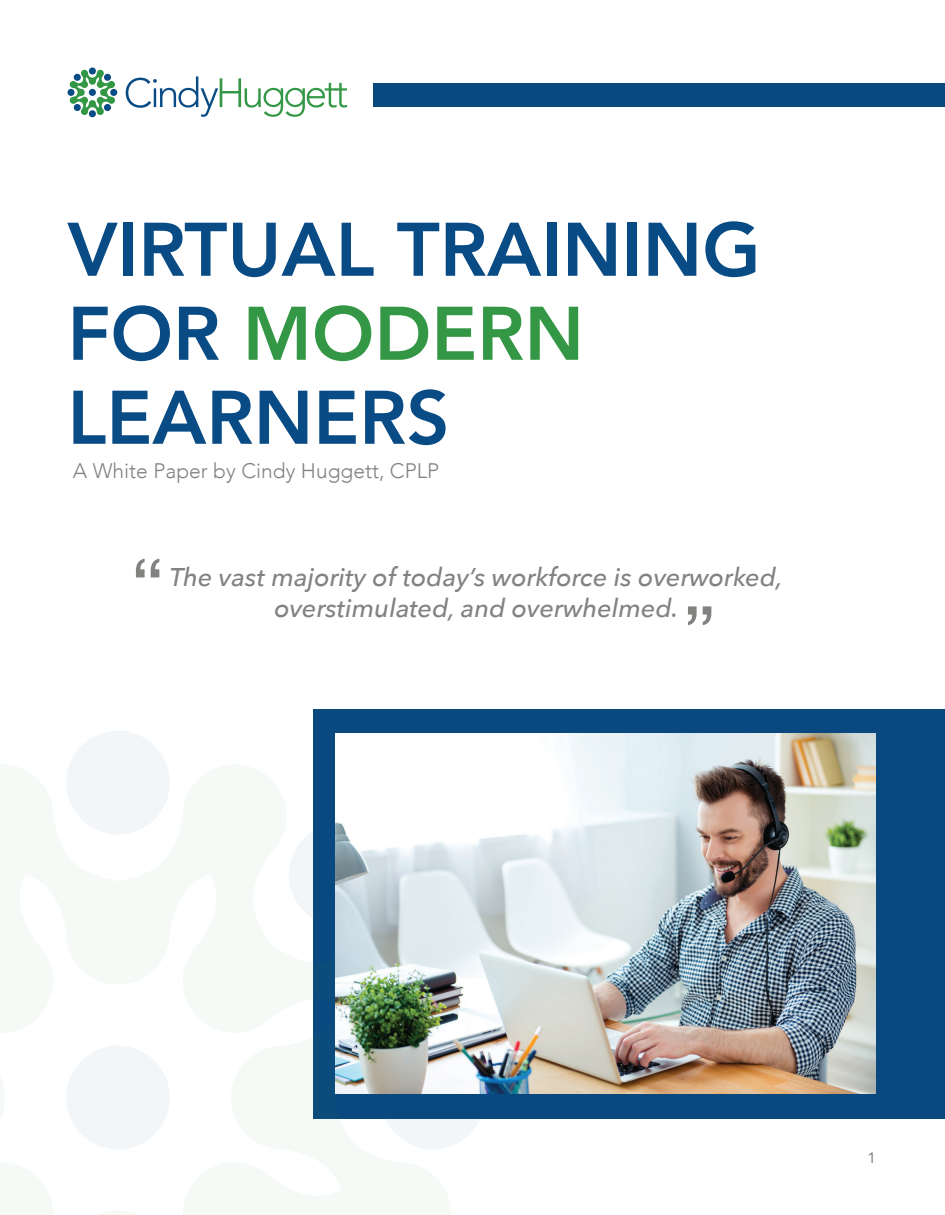
<style>
.page{position:relative;width:945px;height:1215px;background:#fff}
.page>*{position:absolute;margin:0;border:0;box-sizing:border-box;transform-origin:0 0}
.t1{font:800 75px/84px "Avenir";color:#094b85}
.t2{font:expanded 70.05px "Helvetica Neue LT Std";color:#828281}
.t3{font:italic 500 25.65px/30.8px "Avenir Next";color:#828281;text-align:center}
.t4{font:300 21px "Avenir";color:#828281}
.t5{font:15px "Avenir";color:#828281}
.s1{color:#339745}
</style>
<div class="page">
<div style="left:314px;top:709px;width:631px;height:410px;background:#0a4980"></div>
<svg style="left:66px;top:731px;width:104px;height:103px"></svg>
<svg style="left:289px;top:823px;width:104px;height:104px"></svg>
<svg style="left:386px;top:1119px;width:94px;height:30px"></svg>
<div style="left:66px;top:1046px;width:104px;height:104px;background:#f3f6f9;border-radius:50%"></div>
<div style="left:373px;top:84px;width:572px;height:23px;background:#0a4980"></div>
<svg style="left:67px;top:67px;width:51px;height:51px"></svg>
<div style="left:104px;top:104px;width:7px;height:7px;background:#094b85;border-radius:50%"></div>
<div style="left:74px;top:74px;width:7px;height:7px;background:#094b85;border-radius:50%"></div>
<div style="left:89px;top:89px;width:7px;height:7px;background:#094b85;border-radius:50%"></div>
<svg style="left:126px;top:76px;width:221px;height:41px"></svg>
<img style="left:336px;top:733px;width:540px;height:361px">
<p class="t1" style="left:68px;top:208px;width:695px">VIRTUAL TRAINING<br>FOR <span class="s1">MODERN<br></span>LEARNERS</p>
<p class="t4" style="left:73px;top:458px;width:368px">A White Paper by Cindy Huggett, CPLP</p>
<p class="t2" style="left:131px;top:541px;width:35px">“</p>
<p class="t3" style="left:170px;top:561px;width:614px">The vast majority of today’s workforce is overworked, overstimulated, and overwhelmed.</p>
<p class="t2" style="left:683px;top:589px;width:35px">”</p>
<p class="t5" style="left:867px;top:1145px;width:10px">1</p>
</div>
